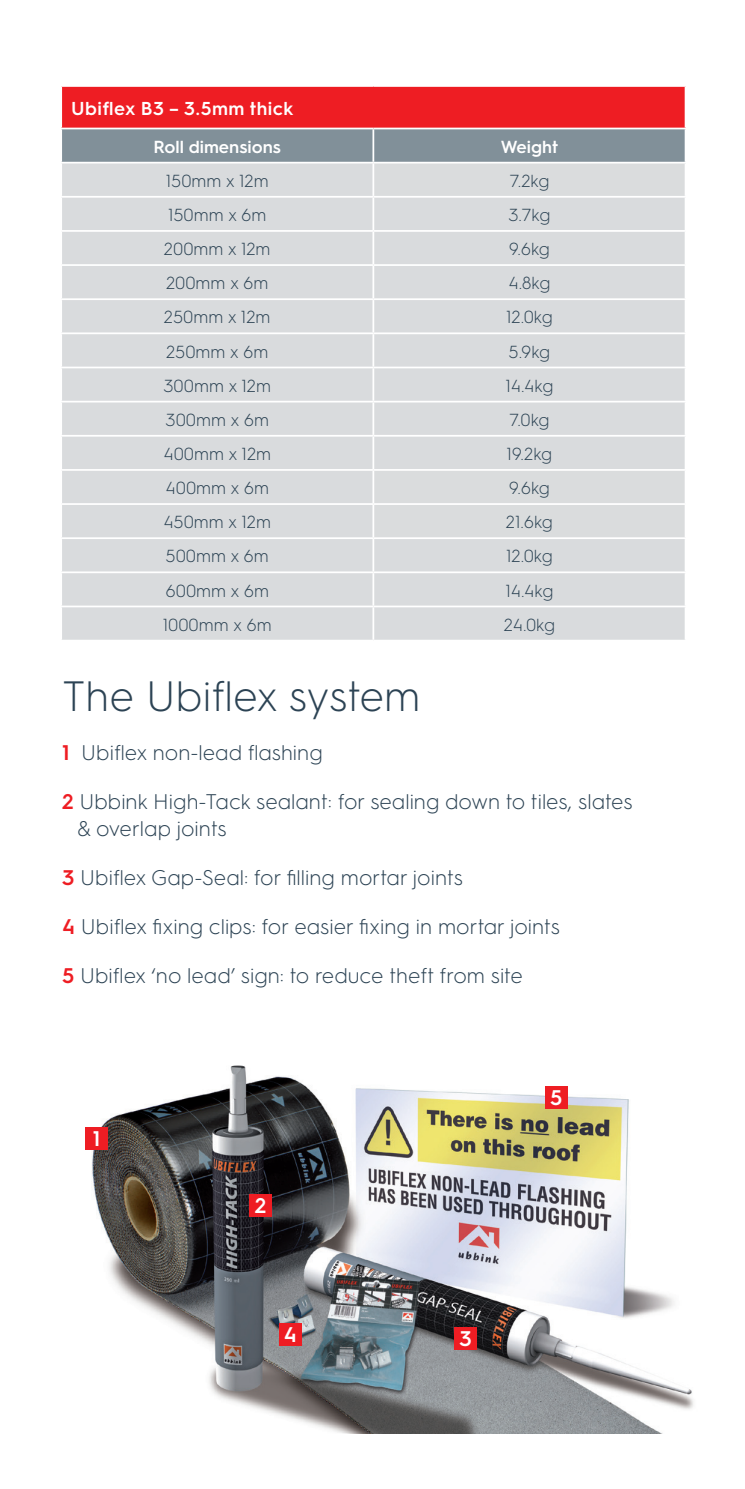
<style>
.page{position:relative;width:745px;height:1489px;background:#fff}
.page>*{position:absolute;margin:0;border:0;box-sizing:border-box;transform-origin:0 0}
.t1{font:300 42.5px "HGS3";color:#2c4354}
.t2{font:300 21.25px/27.5px "HGS3";color:#2c4354}
.t3{font:600 21.25px "HGS3";color:#fff}
.t4{font:600 18.75px "HGS3";letter-spacing:.025em;color:#fff}
.t5{font:300 17.5px "HGS3";color:#2c4354}
.t6{font:600 17.5px "HGS3";color:#fff}
.s1{font-weight:600;color:#ee1d23}
</style>
<div class="page">
<div style="left:61px;top:86px;width:624px;height:42px;background:#ee1d23"></div>
<div style="left:62px;top:129px;width:622px;height:33px;background:#819099"></div>
<svg style="left:62px;top:163px;width:622px;height:476px;fill:#d9dbdd"></svg>
<div style="left:373px;top:163px;width:312px;height:34px;background:#dadcdd"></div>
<div style="left:374px;top:471px;width:310px;height:66px;background:#dadcdd"></div>
<hr style="left:60px;top:85px;width:313px;height:2px;background:#fff">
<hr style="left:60px;top:87px;width:2px;height:41px;background:#fff">
<hr style="left:373px;top:85px;width:313px;height:2px;background:#fff">
<hr style="left:684px;top:87px;width:2px;height:41px;background:#fff">
<hr style="left:372px;top:129px;width:2px;height:33px;background:#fff">
<hr style="left:372px;top:163px;width:2px;height:33px;background:#fff">
<hr style="left:684px;top:163px;width:2px;height:33px;background:#fff">
<hr style="left:60px;top:196px;width:313px;height:2px;background:#fff">
<hr style="left:373px;top:196px;width:313px;height:2px;background:#fff">
<hr style="left:372px;top:198px;width:2px;height:32px;background:#fff">
<hr style="left:60px;top:230px;width:313px;height:2px;background:#fff">
<hr style="left:373px;top:230px;width:313px;height:2px;background:#fff">
<hr style="left:372px;top:232px;width:2px;height:32px;background:#fff">
<hr style="left:60px;top:264px;width:313px;height:2px;background:#fff">
<hr style="left:373px;top:264px;width:313px;height:2px;background:#fff">
<hr style="left:372px;top:266px;width:2px;height:32px;background:#fff">
<hr style="left:60px;top:298px;width:313px;height:2px;background:#fff">
<hr style="left:373px;top:298px;width:313px;height:2px;background:#fff">
<hr style="left:372px;top:300px;width:2px;height:32px;background:#fff">
<hr style="left:60px;top:332px;width:313px;height:2px;background:#fff">
<hr style="left:373px;top:332px;width:313px;height:2px;background:#fff">
<hr style="left:372px;top:334px;width:2px;height:32px;background:#fff">
<hr style="left:60px;top:366px;width:313px;height:2px;background:#fff">
<hr style="left:373px;top:366px;width:313px;height:2px;background:#fff">
<hr style="left:372px;top:368px;width:2px;height:33px;background:#fff">
<hr style="left:60px;top:401px;width:313px;height:1px;background:#fff">
<hr style="left:373px;top:401px;width:313px;height:1px;background:#fff">
<hr style="left:372px;top:402px;width:2px;height:33px;background:#fff">
<hr style="left:60px;top:435px;width:313px;height:1px;background:#fff">
<hr style="left:373px;top:435px;width:313px;height:1px;background:#fff">
<hr style="left:372px;top:436px;width:2px;height:33px;background:#fff">
<hr style="left:60px;top:469px;width:313px;height:2px;background:#fff">
<hr style="left:373px;top:469px;width:313px;height:2px;background:#fff">
<hr style="left:372px;top:471px;width:2px;height:32px;background:#fff">
<hr style="left:60px;top:503px;width:313px;height:2px;background:#fff">
<hr style="left:373px;top:503px;width:313px;height:2px;background:#fff">
<hr style="left:372px;top:505px;width:2px;height:32px;background:#fff">
<hr style="left:60px;top:537px;width:313px;height:2px;background:#fff">
<hr style="left:373px;top:537px;width:313px;height:2px;background:#fff">
<hr style="left:372px;top:539px;width:2px;height:32px;background:#fff">
<hr style="left:60px;top:571px;width:313px;height:2px;background:#fff">
<hr style="left:373px;top:571px;width:313px;height:2px;background:#fff">
<hr style="left:372px;top:573px;width:2px;height:32px;background:#fff">
<hr style="left:60px;top:605px;width:313px;height:2px;background:#fff">
<hr style="left:373px;top:605px;width:313px;height:2px;background:#fff">
<hr style="left:372px;top:607px;width:2px;height:32px;background:#fff">
<img style="left:91px;top:1065px;width:603px;height:368px">
<div style="left:85px;top:1127px;width:23px;height:23px;background:#ee1d23"></div>
<div style="left:249px;top:1193px;width:23px;height:23px;background:#ee1d23"></div>
<div style="left:279px;top:1322px;width:22px;height:23px;background:#ee1d23"></div>
<div style="left:454px;top:1326px;width:23px;height:23px;background:#ee1d23"></div>
<div style="left:544px;top:1085px;width:23px;height:23px;background:#ee1d23"></div>
<p class="t4" style="left:71px;top:95px;width:223px">Ubiflex B3 – 3.5mm thick</p>
<p class="t6" style="left:153px;top:134px;width:129px">Roll dimensions</p>
<p class="t6" style="left:500px;top:134px;width:59px">Weight</p>
<p class="t5" style="left:166px;top:169px;width:104px">150mm x 12m</p>
<p class="t5" style="left:509px;top:169px;width:42px">7.2kg</p>
<p class="t5" style="left:168px;top:203px;width:100px">150mm x 6m</p>
<p class="t5" style="left:508px;top:203px;width:43px">3.7kg</p>
<p class="t5" style="left:164px;top:237px;width:108px">200mm x 12m</p>
<p class="t5" style="left:508px;top:237px;width:42px">9.6kg</p>
<p class="t5" style="left:166px;top:271px;width:104px">200mm x 6m</p>
<p class="t5" style="left:508px;top:271px;width:44px">4.8kg</p>
<p class="t5" style="left:164px;top:305px;width:108px">250mm x 12m</p>
<p class="t5" style="left:506px;top:305px;width:48px">12.0kg</p>
<p class="t5" style="left:166px;top:339px;width:104px">250mm x 6m</p>
<p class="t5" style="left:508px;top:339px;width:43px">5.9kg</p>
<p class="t5" style="left:163px;top:373px;width:109px">300mm x 12m</p>
<p class="t5" style="left:505px;top:373px;width:49px">14.4kg</p>
<p class="t5" style="left:165px;top:408px;width:105px">300mm x 6m</p>
<p class="t5" style="left:509px;top:408px;width:42px">7.0kg</p>
<p class="t5" style="left:163px;top:442px;width:109px">400mm x 12m</p>
<p class="t5" style="left:506px;top:442px;width:47px">19.2kg</p>
<p class="t5" style="left:165px;top:476px;width:105px">400mm x 6m</p>
<p class="t5" style="left:508px;top:476px;width:42px">9.6kg</p>
<p class="t5" style="left:163px;top:510px;width:109px">450mm x 12m</p>
<p class="t5" style="left:505px;top:510px;width:48px">21.6kg</p>
<p class="t5" style="left:165px;top:544px;width:105px">500mm x 6m</p>
<p class="t5" style="left:505px;top:544px;width:48px">12.0kg</p>
<p class="t5" style="left:165px;top:578px;width:105px">600mm x 6m</p>
<p class="t5" style="left:505px;top:578px;width:49px">14.4kg</p>
<p class="t5" style="left:163px;top:612px;width:110px">1000mm x 6m</p>
<p class="t5" style="left:503px;top:612px;width:53px">24.0kg</p>
<h1 class="t1" style="left:62px;top:667px;width:360px">The Ubiflex system</h1>
<p class="t2" style="left:62px;top:737px;width:262px"><span class="s1">1</span> Ubiflex non-lead flashing</p>
<p class="t2" style="left:77px;top:786px;width:556px;text-indent:-15px"><span class="s1">2</span> Ubbink High-Tack sealant: for sealing down to tiles, slates &amp; overlap joints</p>
<p class="t2" style="left:62px;top:862px;width:402px"><span class="s1">3</span> Ubiflex Gap-Seal: for filling mortar joints</p>
<p class="t2" style="left:62px;top:911px;width:499px"><span class="s1">4</span> Ubiflex fixing clips: for easier fixing in mortar joints</p>
<p class="t2" style="left:62px;top:960px;width:462px"><span class="s1">5</span> Ubiflex ‘no lead’ sign: to reduce theft from site</p>
<p class="t3" style="left:93px;top:1123px;width:9px">1</p>
<p class="t3" style="left:254px;top:1190px;width:13px">2</p>
<p class="t3" style="left:283px;top:1319px;width:14px">4</p>
<p class="t3" style="left:459px;top:1323px;width:14px">3</p>
<p class="t3" style="left:550px;top:1082px;width:14px">5</p>
</div>
